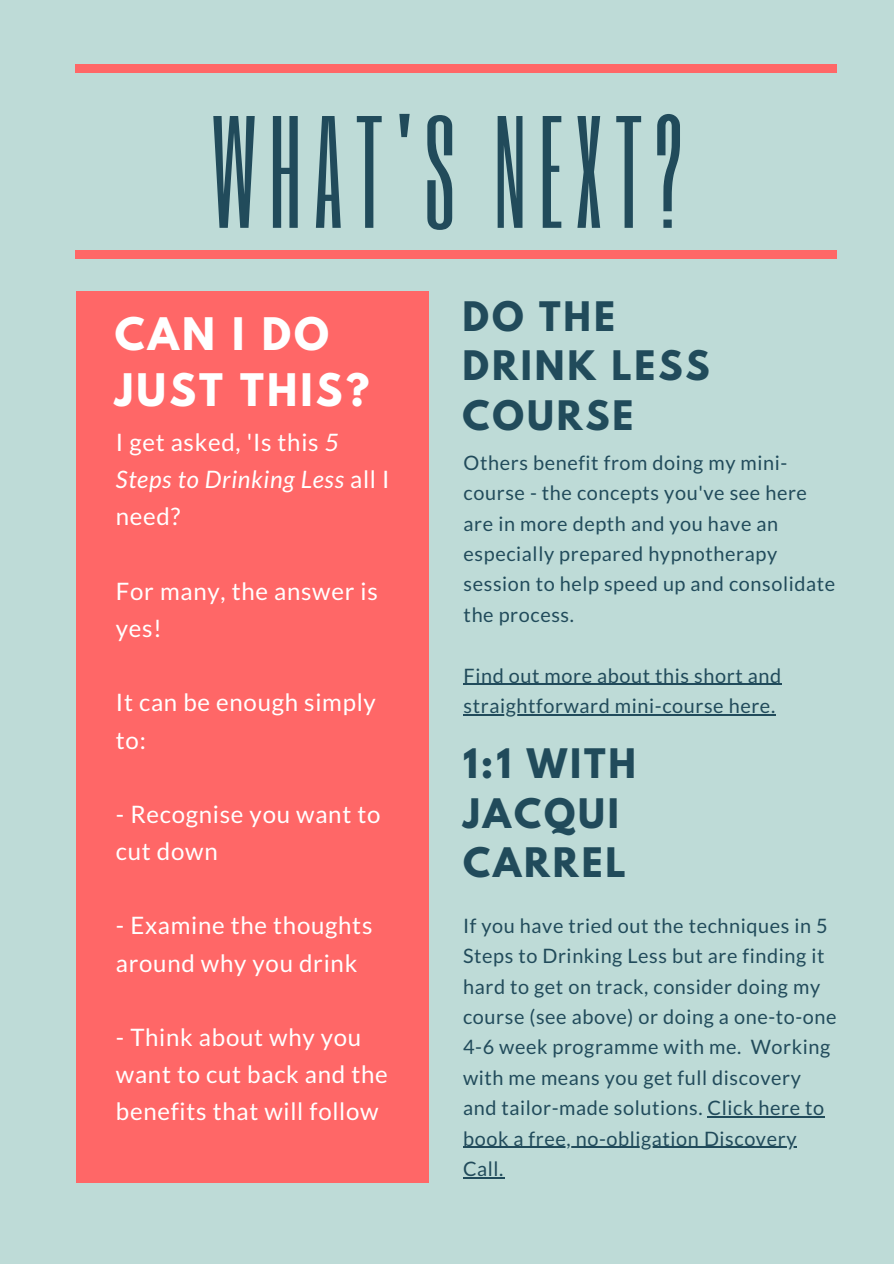
<style>
.page{position:relative;width:894px;height:1264px;background:#fff}
.page>*{position:absolute;margin:0;border:0;box-sizing:border-box;transform-origin:0 0}
.t1{font:132.45px "Six Caps";letter-spacing:.09em;color:#214b5b}
.t2{font:700 39.75px/55.2px "League Spartan";letter-spacing:.08em;color:#fff}
.t3{font:700 36px/49.5px "League Spartan";letter-spacing:.08em;color:#214b5b}
.t4{font:24px/37.2px "Lato";letter-spacing:.03em;color:#fff}
.t5{font:19.8px/30.5px "Lato";letter-spacing:.03em;color:#214b5b}
.s1{font-style:italic}
</style>
<div class="page">
<div style="left:0;top:0;width:893px;height:1263px;background:#bedbd7"></div>
<div style="left:75px;top:65px;width:761px;height:7px;background:#ff6767"></div>
<div style="left:77px;top:291px;width:351px;height:890px;background:#ff6767"></div>
<hr style="left:463px;top:683px;width:318px;height:2px;background:#214b5b">
<hr style="left:463px;top:714px;width:312px;height:1px;background:#214b5b">
<hr style="left:707px;top:1116px;width:117px;height:1px;background:#214b5b">
<hr style="left:463px;top:1146px;width:333px;height:1px;background:#214b5b">
<hr style="left:463px;top:1177px;width:41px;height:1px;background:#214b5b">
<div style="left:75px;top:250px;width:761px;height:8px;background:#ff6767"></div>
<h1 class="t1" style="left:211px;top:82px;width:473px">WHAT'S NEXT?</h1>
<h2 class="t2" style="left:115px;top:312px;width:256px">CAN I DO<br>JUST THIS?</h2>
<p class="t4" style="left:116px;top:423px;width:275px">I get asked, 'Is this <span class="s1">5<br>Steps to Drinking Less</span> all I need?</p>
<p class="t4" style="left:116px;top:572px;width:263px">For many, the answer is yes!</p>
<p class="t4" style="left:116px;top:683px;width:261px">It can be enough simply to:</p>
<p class="t4" style="left:116px;top:795px;width:266px">- Recognise you want to cut down</p>
<p class="t4" style="left:116px;top:906px;width:258px">- Examine the thoughts around why you drink</p>
<p class="t4" style="left:116px;top:1018px;width:273px">- Think about why you want to cut back and the benefits that will follow</p>
<h3 class="t3" style="left:462px;top:296px;width:249px">DO THE<br>DRINK LESS<br>COURSE</h3>
<p class="t5" style="left:463px;top:447px;width:373px">Others benefit from doing my mini&shy;course - the concepts you've see here are in more depth and you have an especially prepared hypnotherapy session to help speed up and consolidate the process.</p>
<p class="t5" style="left:463px;top:659px;width:319px">Find out more about this short and straightforward mini-course here.</p>
<h3 class="t3" style="left:463px;top:743px;width:174px">1:1 WITH<br>JACQUI<br>CARREL</h3>
<p class="t5" style="left:463px;top:909px;width:375px">If you have tried out the techniques in 5<br>Steps to Drinking Less but are finding it hard to get on track, consider doing my course (see above) or doing a one-to-one 4-6 week programme with me. Working with me means you get full discovery and tailor-made solutions. Click here to book a free, no-obligation Discovery Call.</p>
</div>
